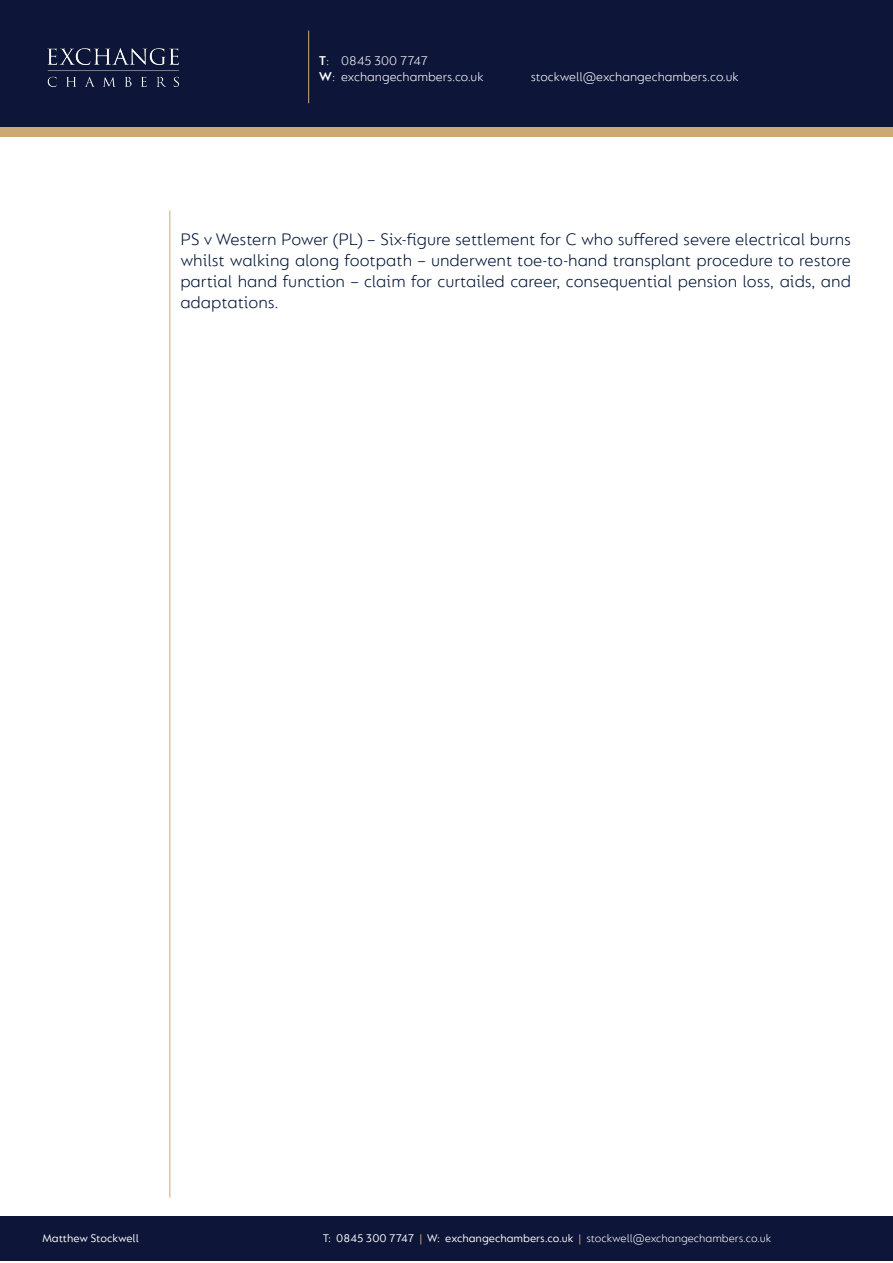
<style>
.page{position:relative;width:893px;height:1263px;background:#fff}
.page>*{position:absolute;margin:0;border:0;box-sizing:border-box;transform-origin:0 0}
.t1{font:300 18px/21px "FS Lucas";color:#001537;text-align:justify}
.t2{font:300 13.5px "FS Lucas";color:#fff}
.t3{font:12px "FS Lucas";color:#fff}
.s1{font-weight:600}
.s2{color:#cbaa76}
.s3{font-weight:300}
</style>
<div class="page">
<hr style="left:0;top:1219px;width:1px;height:44px;background:#0d1638">
<div style="left:0;top:61px;width:893px;height:75px;background:#cbaa76"></div>
<div style="left:0;top:1px;width:893px;height:126px;background:#0d1638"></div>
<div style="left:0;top:1216px;width:893px;height:45px;background:#0d1638"></div>
<img style="left:47px;top:48px;width:132px;height:39px">
<hr style="left:308px;top:31px;width:1px;height:72px;background:#cbaa76">
<hr style="left:169px;top:211px;width:1px;height:987px;background:#cbaa76">
<p class="t2" style="left:319px;top:53px;width:111px"><span class="s1">T</span>: 0845 300 7747</p>
<p class="t2" style="left:319px;top:69px;width:166px"><span class="s1">W</span>: exchangechambers.co.uk</p>
<p class="t2" style="left:531px;top:69px;width:209px">stockwell@exchangechambers.co.uk</p>
<p class="t1" style="left:180px;top:228px;width:672px">PS v Western Power (PL) – Six-figure settlement for C who suffered severe electrical burns whilst walking along footpath – underwent toe-to-hand transplant procedure to restore partial hand function – claim for curtailed career, consequential pension loss, aids, and adaptations.</p>
<p class="t3" style="left:42px;top:1231px;width:98px">Matthew Stockwell</p>
<p class="t3" style="left:323px;top:1231px;width:450px">T: 0845 300 7747 <span class="s2">|</span> W: exchangechambers.co.uk <span class="s2">|</span> <span class="s3">stockwell@exchangechambers.co.uk</span></p>
</div>
